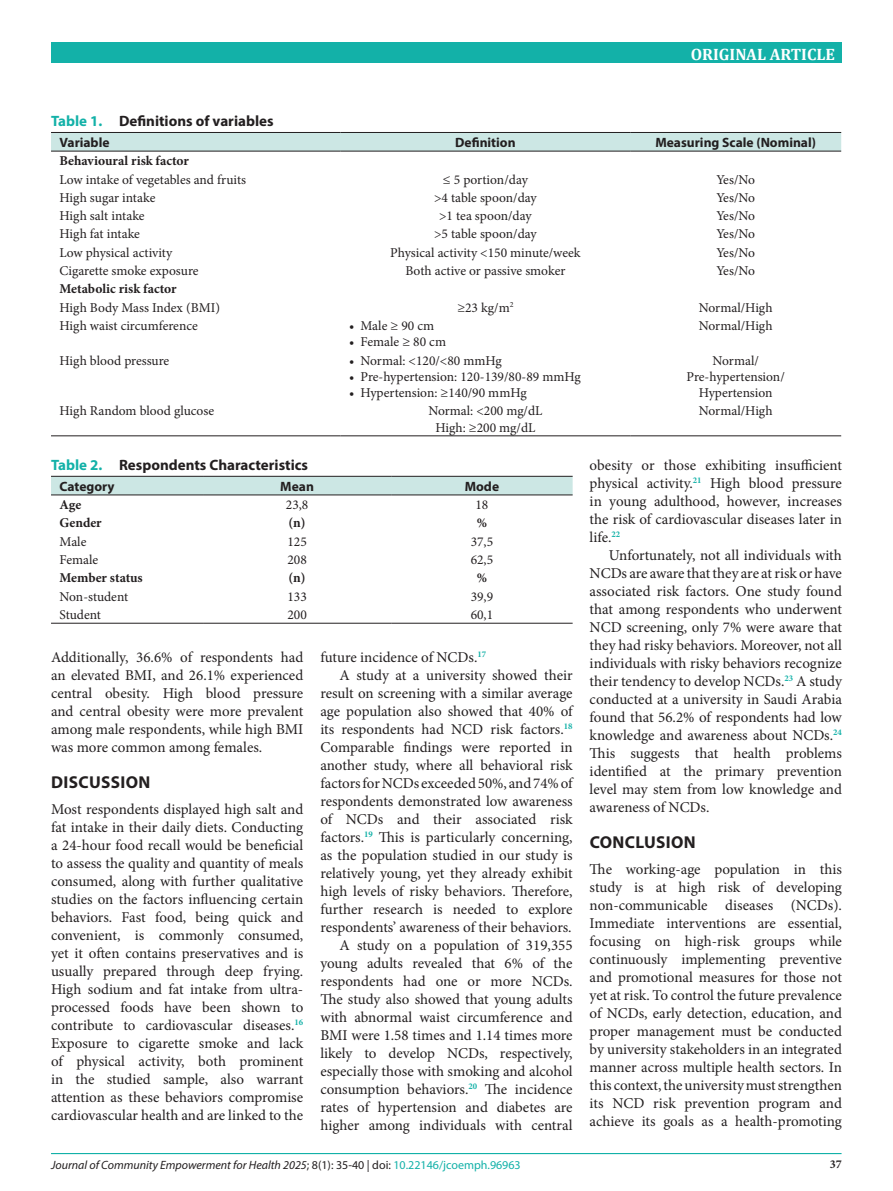
<style>
.page{position:relative;width:893px;height:1191px;background:#fff}
.page>*{position:absolute;margin:0;border:0;box-sizing:border-box;transform-origin:0 0}
.Judul{font:700 17.25px "Myriad Pro";letter-spacing:.02em;color:#231f20}
.t1{font:700 16.5px "Cambria";color:#fff}
.t2{font:15px/18px "Minion Pro";color:#231f20;text-align:justify}
.judul_tabel{font:700 15px "Myriad Pro";color:#231f20}
.t3{font:13.5px "Minion Pro";color:#231f20}
.t4{font:700 13.5px "Minion Pro";color:#231f20}
.t5{font:700 13.5px "Myriad Pro";color:#231f20}
.t6{font:italic 12px "Myriad Pro";color:#231f20}
.t7{font:700 12px "Minion Pro";color:#231f20}
.s1{color:#13b1a8}
.s2{font-style:normal}
.s3{font-style:normal;color:#13b1a8}
</style>
<div class="page">
<div style="left:51px;top:43px;width:791px;height:20px;background:#13b1a8"></div>
<hr style="left:51px;top:1153px;width:790px;height:1px;background:#13b1a8">
<div style="left:51px;top:133px;width:790px;height:18px;background:#cce7e4"></div>
<hr style="left:51px;top:132px;width:290px;height:1px;background:#231f20">
<hr style="left:341px;top:132px;width:289px;height:1px;background:#231f20">
<hr style="left:630px;top:132px;width:211px;height:1px;background:#231f20">
<hr style="left:51px;top:151px;width:290px;height:1px;background:#231f20">
<hr style="left:341px;top:151px;width:289px;height:1px;background:#231f20">
<hr style="left:630px;top:151px;width:211px;height:1px;background:#231f20">
<hr style="left:51px;top:435px;width:290px;height:1px;background:#231f20">
<hr style="left:341px;top:435px;width:289px;height:1px;background:#231f20">
<hr style="left:630px;top:435px;width:211px;height:1px;background:#231f20">
<div style="left:51px;top:477px;width:522px;height:17px;background:#cce7e4"></div>
<hr style="left:51px;top:476px;width:152px;height:1px;background:#231f20">
<hr style="left:203px;top:476px;width:188px;height:1px;background:#231f20">
<hr style="left:391px;top:476px;width:182px;height:1px;background:#231f20">
<hr style="left:51px;top:494px;width:152px;height:1px;background:#231f20">
<hr style="left:203px;top:494px;width:188px;height:1px;background:#231f20">
<hr style="left:391px;top:494px;width:182px;height:1px;background:#231f20">
<hr style="left:51px;top:623px;width:152px;height:1px;background:#231f20">
<hr style="left:203px;top:623px;width:188px;height:1px;background:#231f20">
<hr style="left:391px;top:623px;width:182px;height:1px;background:#231f20">
<p class="t1" style="left:691px;top:43px;width:146px">ORIGINAL ARTICLE</p>
<p class="judul_tabel" style="left:51px;top:111px;width:224px"><span class="s1">Table 1.</span> Definitions of variables</p>
<p class="t5" style="left:60px;top:133px;width:52px">Variable</p>
<p class="t5" style="left:455px;top:133px;width:62px">Definition</p>
<p class="t5" style="left:655px;top:133px;width:162px">Measuring Scale (Nominal)</p>
<p class="t4" style="left:60px;top:151px;width:131px">Behavioural risk factor</p>
<p class="t3" style="left:60px;top:170px;width:188px">Low intake of vegetables and fruits</p>
<p class="t3" style="left:443px;top:170px;width:86px">≤ 5 portion/day</p>
<p class="t3" style="left:716px;top:170px;width:40px">Yes/No</p>
<p class="t3" style="left:60px;top:188px;width:97px">High sugar intake</p>
<p class="t3" style="left:434px;top:188px;width:104px">&gt;4 table spoon/day</p>
<p class="t3" style="left:716px;top:188px;width:40px">Yes/No</p>
<p class="t3" style="left:60px;top:207px;width:87px">High salt intake</p>
<p class="t3" style="left:439px;top:207px;width:94px">&gt;1 tea spoon/day</p>
<p class="t3" style="left:716px;top:207px;width:40px">Yes/No</p>
<p class="t3" style="left:60px;top:225px;width:82px">High fat intake</p>
<p class="t3" style="left:434px;top:225px;width:104px">&gt;5 table spoon/day</p>
<p class="t3" style="left:716px;top:225px;width:40px">Yes/No</p>
<p class="t3" style="left:60px;top:243px;width:114px">Low physical activity</p>
<p class="t3" style="left:390px;top:243px;width:192px">Physical activity &lt;150 minute/week</p>
<p class="t3" style="left:716px;top:243px;width:40px">Yes/No</p>
<p class="t3" style="left:60px;top:262px;width:141px">Cigarette smoke exposure</p>
<p class="t3" style="left:405px;top:262px;width:161px">Both active or passive smoker</p>
<p class="t3" style="left:716px;top:262px;width:40px">Yes/No</p>
<p class="t4" style="left:60px;top:280px;width:119px">Metabolic risk factor</p>
<p class="t3" style="left:60px;top:298px;width:162px">High Body Mass Index (BMI)</p>
<p class="t3" style="left:457px;top:298px;width:58px">≥23 kg/m<sup>2</sup></p>
<p class="t3" style="left:699px;top:298px;width:75px">Normal/High</p>
<p class="t3" style="left:60px;top:317px;width:140px">High waist circumference</p>
<p class="t3" style="left:349px;top:317px;width:87px">• Male ≥ 90 cm</p>
<p class="t3" style="left:349px;top:333px;width:98px">• Female ≥ 80 cm</p>
<p class="t3" style="left:699px;top:317px;width:75px">Normal/High</p>
<p class="t3" style="left:60px;top:351px;width:111px">High blood pressure</p>
<p class="t3" style="left:349px;top:351px;width:154px">• Normal: &lt;120/&lt;80 mmHg</p>
<p class="t3" style="left:349px;top:367px;width:233px">• Pre-hypertension: 120-139/80-89 mmHg</p>
<p class="t3" style="left:349px;top:384px;width:179px">• Hypertension: ≥140/90 mmHg</p>
<p class="t3" style="left:60px;top:402px;width:156px">High Random blood glucose</p>
<p class="t3" style="left:428px;top:402px;width:116px">Normal: &lt;200 mg/dL</p>
<p class="t3" style="left:435px;top:418px;width:101px">High: ≥200 mg/dL</p>
<p class="t3" style="left:712px;top:351px;width:48px">Normal/</p>
<p class="t3" style="left:687px;top:367px;width:100px">Pre-hypertension/</p>
<p class="t3" style="left:699px;top:384px;width:75px">Hypertension</p>
<p class="t3" style="left:699px;top:402px;width:75px">Normal/High</p>
<p class="judul_tabel" style="left:51px;top:455px;width:259px"><span class="s1">Table 2.</span> Respondents Characteristics</p>
<p class="t5" style="left:60px;top:477px;width:57px">Category</p>
<p class="t5" style="left:280px;top:477px;width:35px">Mean</p>
<p class="t5" style="left:465px;top:477px;width:36px">Mode</p>
<p class="t4" style="left:60px;top:495px;width:23px">Age</p>
<p class="t3" style="left:286px;top:495px;width:24px">23,8</p>
<p class="t3" style="left:475px;top:495px;width:14px">18</p>
<p class="t4" style="left:60px;top:513px;width:44px">Gender</p>
<p class="t4" style="left:289px;top:513px;width:19px">(n)</p>
<p class="t4" style="left:477px;top:513px;width:12px">%</p>
<p class="t3" style="left:60px;top:532px;width:28px">Male</p>
<p class="t3" style="left:287px;top:532px;width:21px">125</p>
<p class="t3" style="left:471px;top:532px;width:24px">37,5</p>
<p class="t3" style="left:60px;top:550px;width:40px">Female</p>
<p class="t3" style="left:287px;top:550px;width:21px">208</p>
<p class="t3" style="left:471px;top:550px;width:24px">62,5</p>
<p class="t4" style="left:60px;top:568px;width:85px">Member status</p>
<p class="t4" style="left:289px;top:568px;width:19px">(n)</p>
<p class="t4" style="left:477px;top:568px;width:12px">%</p>
<p class="t3" style="left:60px;top:587px;width:70px">Non-student</p>
<p class="t3" style="left:287px;top:587px;width:21px">133</p>
<p class="t3" style="left:471px;top:587px;width:24px">39,9</p>
<p class="t3" style="left:60px;top:605px;width:43px">Student</p>
<p class="t3" style="left:287px;top:605px;width:21px">200</p>
<p class="t3" style="left:471px;top:605px;width:24px">60,1</p>
<p class="t2" style="left:51px;top:648px;width:254px">Additionally, 36.6% of respondents had an elevated BMI, and 26.1% experienced central obesity. High blood pressure and central obesity were more prevalent among male respondents, while high BMI was more common among females.</p>
<p class="Judul" style="left:51px;top:770px;width:101px">DISCUSSION</p>
<p class="t2" style="left:51px;top:800px;width:254px">Most respondents displayed high salt and fat intake in their daily diets. Conducting a 24-hour food recall would be beneficial to assess the quality and quantity of meals consumed, along with further qualitative studies on the factors influencing certain behaviors. Fast food, being quick and convenient, is commonly consumed, yet it often contains preservatives and is usually prepared through deep frying.<br>High sodium and fat intake from ultra&shy;processed foods have been shown to contribute to cardiovascular diseases.<sup>16<br></sup>Exposure to cigarette smoke and lack of physical activity, both prominent in the studied sample, also warrant attention as these behaviors compromise cardiovascular health and are linked to the</p>
<p class="t2" style="left:320px;top:648px;width:167px">future incidence of NCDs.<sup>17</sup></p>
<p class="t2" style="left:320px;top:666px;width:254px;text-indent:19px">A study at a university showed their result on screening with a similar average age population also showed that 40% of its respondents had NCD risk factors.<sup>18<br></sup>Comparable findings were reported in another study, where all behavioral risk factors for NCDs exceeded 50%, and 74% of respondents demonstrated low awareness of NCDs and their associated risk factors.<sup>19</sup> This is particularly concerning, as the population studied in our study is relatively young, yet they already exhibit high levels of risky behaviors. Therefore, further research is needed to explore respondents’ awareness of their behaviors.</p>
<p class="t2" style="left:320px;top:936px;width:254px;text-indent:19px">A study on a population of 319,355 young adults revealed that 6% of the respondents had one or more NCDs.<br>The study also showed that young adults with abnormal waist circumference and BMI were 1.58 times and 1.14 times more likely to develop NCDs, respectively, especially those with smoking and alcohol consumption behaviors.<sup>20</sup> The incidence rates of hypertension and diabetes are higher among individuals with central</p>
<p class="t2" style="left:590px;top:456px;width:254px">obesity or those exhibiting insufficient physical activity.<sup>21</sup> High blood pressure in young adulthood, however, increases the risk of cardiovascular diseases later in life.<sup>22</sup></p>
<p class="t2" style="left:590px;top:546px;width:254px;text-indent:19px">Unfortunately, not all individuals with NCDs are aware that they are at risk or have associated risk factors. One study found that among respondents who underwent NCD screening, only 7% were aware that they had risky behaviors. Moreover, not all individuals with risky behaviors recognize their tendency to develop NCDs.<sup>23</sup> A study conducted at a university in Saudi Arabia found that 56.2% of respondents had low knowledge and awareness about NCDs.<sup>24<br></sup>This suggests that health problems identified at the primary prevention level may stem from low knowledge and awareness of NCDs.</p>
<p class="Judul" style="left:590px;top:830px;width:107px">CONCLUSION</p>
<p class="t2" style="left:590px;top:860px;width:254px">The working-age population in this study is at high risk of developing non-communicable diseases (NCDs).<br>Immediate interventions are essential, focusing on high-risk groups while continuously implementing preventive and promotional measures for those not yet at risk. To control the future prevalence of NCDs, early detection, education, and proper management must be conducted by university stakeholders in an integrated manner across multiple health sectors. In this context, the university must strengthen its NCD risk prevention program and achieve its goals as a health-promoting</p>
<p class="t6" style="left:51px;top:1157px;width:471px">Journal of Community Empowerment for Health 2025<span class="s2">; 8(1): 35-40 | doi:</span> <span class="s3">10.22146/jcoemph.96963</span></p>
<p class="t7" style="left:830px;top:1156px;width:13px">37</p>
</div>
